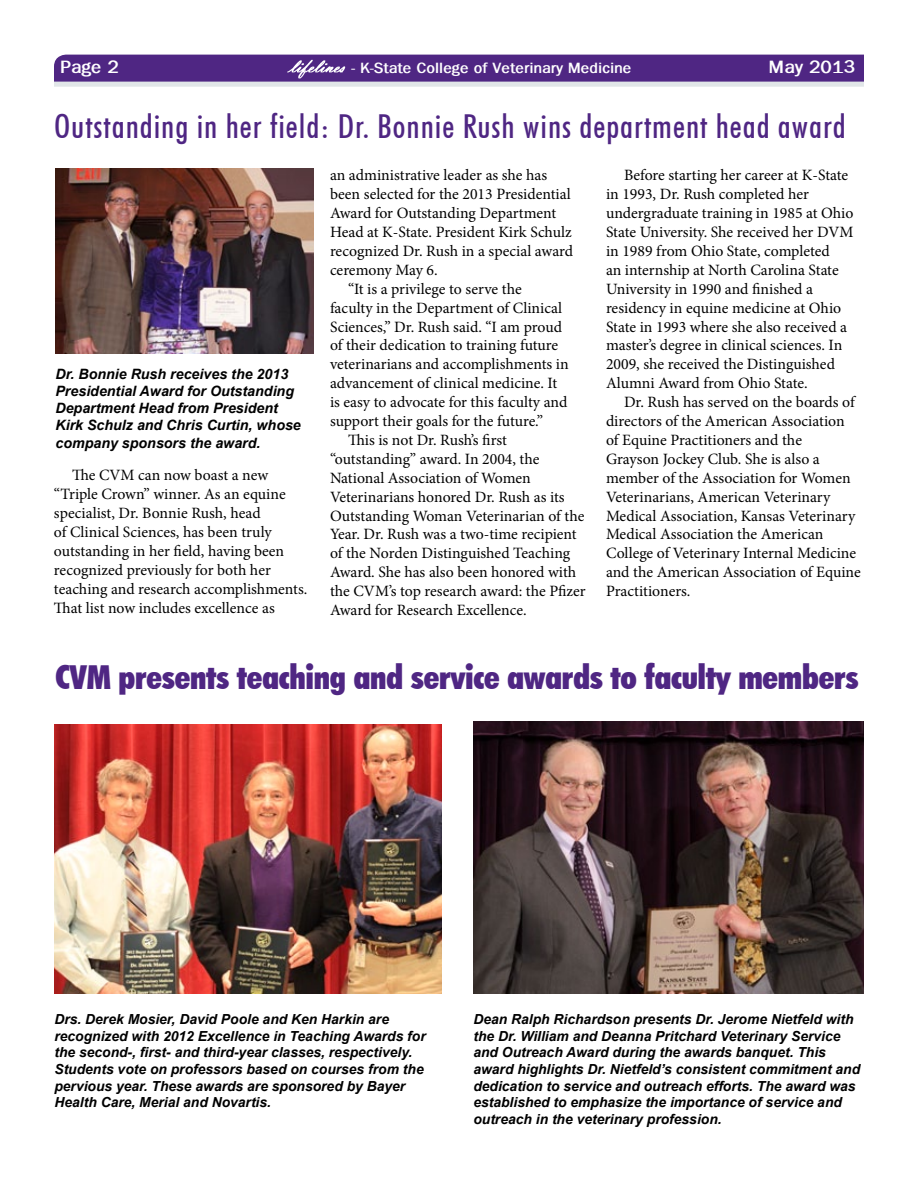
<style>
.page{position:relative;width:918px;height:1188px;background:#fff}
.page>*{position:absolute;margin:0;border:0;box-sizing:border-box;transform-origin:0 0}
.t1{font:500 condensed 33px "Futura BT";letter-spacing:.03em;color:#4f2683}
.t2{font:900 condensed 33px "Futura BT";letter-spacing:-.01em;color:#4f2683}
.t3{font:700 18px "Franklin Gothic";color:#fff}
.t4{font:15.75px/18.9px "Minion Pro";color:#000}
.t5{font:700 15px "Franklin Gothic";color:#fff}
.t6{font:italic 700 14.25px/17.1px "Arial";color:#000}
.t7{font:italic 700 13.8px/16.6px "Arial";color:#000}
.s1{font-family:"Vladimir Script";font-weight:400;font-size:22.5px;color:#4f2683}
</style>
<div class="page">
<div style="left:54px;top:81px;width:810px;height:6px;background:#e1e6e8"></div>
<div style="left:54px;top:55px;width:810px;height:27px;background:#4f2683"></div>
<img style="left:290px;top:60px;width:21px;height:12px">
<img style="left:55px;top:169px;width:258px;height:184px">
<img style="left:54px;top:724px;width:387px;height:269px">
<img style="left:473px;top:722px;width:391px;height:271px">
<p class="t3" style="left:60px;top:57px;width:60px">Page 2</p>
<p class="t5" style="left:287px;top:59px;width:346px"><span class="s1">lifelines</span> - K-State College of Veterinary Medicine</p>
<p class="t3" style="left:769px;top:57px;width:88px">May 2013</p>
<h1 class="t1" style="left:54px;top:107px;width:793px">Outstanding in her field: Dr. Bonnie Rush wins department head award</h1>
<p class="t6" style="left:55px;top:366px;width:247px">Dr. Bonnie Rush receives the 2013<br>Presidential Award for Outstanding Department Head from President Kirk Schulz and Chris Curtin, whose company sponsors the award.</p>
<p class="t4" style="left:54px;top:466px;width:255px;text-indent:18px">The CVM can now boast a new “Triple Crown” winner. As an equine specialist, Dr. Bonnie Rush, head<br>of Clinical Sciences, has been truly outstanding in her field, having been recognized previously for both her teaching and research accomplishments.<br>That list now includes excellence as</p>
<p class="t4" style="left:330px;top:166px;width:219px">an administrative leader as she has</p>
<p class="t4" style="left:330px;top:185px;width:242px">been selected for the 2013 Presidential</p>
<p class="t4" style="left:330px;top:204px;width:228px">Award for Outstanding Department</p>
<p class="t4" style="left:330px;top:223px;width:243px">Head at K-State. President Kirk Schulz</p>
<p class="t4" style="left:330px;top:242px;width:245px">recognized Dr. Rush in a special award</p>
<p class="t4" style="left:330px;top:260px;width:109px">ceremony May 6.</p>
<p class="t4" style="left:348px;top:279px;width:175px">“It is a privilege to serve the</p>
<p class="t4" style="left:330px;top:298px;width:234px">faculty in the Department of Clinical</p>
<p class="t4" style="left:330px;top:317px;width:234px">Sciences,” Dr. Rush said. “I am proud</p>
<p class="t4" style="left:330px;top:336px;width:230px">of their dedication to training future</p>
<p class="t4" style="left:330px;top:355px;width:240px">veterinarians and accomplishments in</p>
<p class="t4" style="left:330px;top:374px;width:229px">advancement of clinical medicine. It</p>
<p class="t4" style="left:330px;top:393px;width:239px">is easy to advocate for this faculty and</p>
<p class="t4" style="left:330px;top:412px;width:215px">support their goals for the future.”</p>
<p class="t4" style="left:348px;top:431px;width:160px">This is not Dr. Rush’s first</p>
<p class="t4" style="left:330px;top:449px;width:211px">“outstanding” award. In 2004, the</p>
<p class="t4" style="left:330px;top:468px;width:202px">National Association of Women</p>
<p class="t4" style="left:330px;top:487px;width:236px">Veterinarians honored Dr. Rush as its</p>
<p class="t4" style="left:330px;top:506px;width:256px">Outstanding Woman Veterinarian of the</p>
<p class="t4" style="left:330px;top:525px;width:248px">Year. Dr. Rush was a two-time recipient</p>
<p class="t4" style="left:330px;top:544px;width:242px">of the Norden Distinguished Teaching</p>
<p class="t4" style="left:330px;top:563px;width:248px">Award. She has also been honored with</p>
<p class="t4" style="left:330px;top:582px;width:257px">the CVM’s top research award: the Pfizer</p>
<p class="t4" style="left:330px;top:601px;width:198px">Award for Research Excellence.</p>
<p class="t4" style="left:606px;top:166px;width:249px;text-indent:18px">Before starting her career at K-State in 1993, Dr. Rush completed her undergraduate training in 1985 at Ohio State University. She received her DVM in 1989 from Ohio State, completed<br>an internship at North Carolina State University in 1990 and finished a residency in equine medicine at Ohio State in 1993 where she also received a master’s degree in clinical sciences. In 2009, she received the Distinguished Alumni Award from Ohio State.</p>
<p class="t4" style="left:606px;top:393px;width:256px;text-indent:18px">Dr. Rush has served on the boards of directors of the American Association of Equine Practitioners and the<br>Grayson Jockey Club. She is also a member of the Association for Women Veterinarians, American Veterinary Medical Association, Kansas Veterinary Medical Association the American College of Veterinary Internal Medicine and the American Association of Equine Practitioners.</p>
<h1 class="t2" style="left:55px;top:658px;width:805px">CVM presents teaching and service awards to faculty members</h1>
<p class="t7" style="left:54px;top:1011px;width:373px">Drs. Derek Mosier, David Poole and Ken Harkin are recognized with 2012 Excellence in Teaching Awards for the second-, first- and third-year classes, respectively.<br>Students vote on professors based on courses from the pervious year. These awards are sponsored by Bayer Health Care, Merial and Novartis.</p>
<p class="t7" style="left:473px;top:1011px;width:388px">Dean Ralph Richardson presents Dr. Jerome Nietfeld with the Dr. William and Deanna Pritchard Veterinary Service and Outreach Award during the awards banquet. This award highlights Dr. Nietfeld’s consistent commitment and dedication to service and outreach efforts. The award was established to emphasize the importance of service and outreach in the veterinary profession.</p>
</div>
